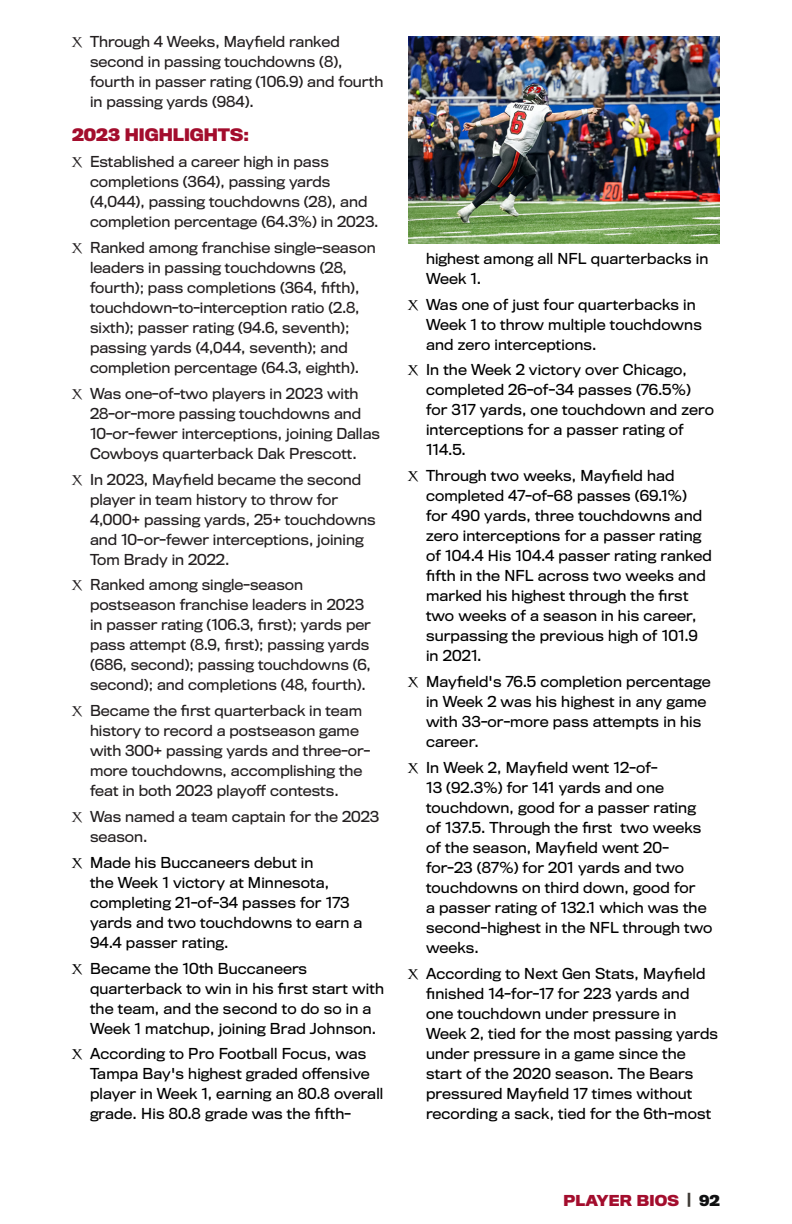
<style>
.page{position:relative;width:792px;height:1224px;background:#fff}
.page>*{position:absolute;margin:0;border:0;box-sizing:border-box;transform-origin:0 0}
.Player_headers{font:700 16px "Titling Gothic FB";color:#a30d2d}
.t1{font:14px/20px "Titling Gothic FB";letter-spacing:.01em;color:#000}
.t2{font:14px/20px "Titling Gothic FB";color:#231f20}
.t3{font:700 14px "Titling Gothic FB";letter-spacing:.01em;color:#a30d2d}
.s1{font-family:"Charlemagne Std";font-weight:700}
.s2{color:#3e3a35}
.s3{color:#101112}
</style>
<div class="page">
<img style="left:408px;top:36px;width:312px;height:208px">
<p class="t2" style="left:90px;top:32px;width:295px;text-indent:-18px"><span class="s1">X</span> Through 4 Weeks, Mayfield ranked second in passing touchdowns (8), fourth in passer rating (106.9) and fourth in passing yards (984).</p>
<p class="Player_headers" style="left:72px;top:125px;width:179px">2023 HIGHLIGHTS:</p>
<p class="t2" style="left:90px;top:152px;width:290px;text-indent:-18px"><span class="s1">X</span> Established a career high in pass completions (364), passing yards (4,044), passing touchdowns (28), and completion percentage (64.3%) in 2023.</p>
<p class="t2" style="left:90px;top:238px;width:287px;text-indent:-18px"><span class="s1">X</span> Ranked among franchise single-season leaders in passing touchdowns (28, fourth); pass completions (364, fifth), touchdown-to-interception ratio (2.8, sixth); passer rating (94.6, seventh); passing yards (4,044, seventh); and completion percentage (64.3, eighth).</p>
<p class="t2" style="left:90px;top:383px;width:292px;text-indent:-18px"><span class="s1">X</span> Was one-of-two players in 2023 with 28-or-more passing touchdowns and 10-or-fewer interceptions, joining Dallas Cowboys quarterback Dak Prescott.</p>
<p class="t2" style="left:90px;top:469px;width:287px;text-indent:-18px"><span class="s1">X</span> In 2023, Mayfield became the second player in team history to throw for 4,000+ passing yards, 25+ touchdowns and 10-or-fewer interceptions, joining Tom Brady in 2022.</p>
<p class="t2" style="left:90px;top:575px;width:282px;text-indent:-18px"><span class="s1">X</span> Ranked among single-season postseason franchise leaders in 2023 in passer rating (106.3, first); yards per pass attempt (8.9, first); passing yards (686, second); passing touchdowns (6, second); and completions (48, fourth).</p>
<p class="t2" style="left:90px;top:701px;width:282px;text-indent:-18px"><span class="s1">X</span> Became the first quarterback in team history to record a postseason game with 300+ passing yards and three-or&shy;more touchdowns, accomplishing the feat in both 2023 playoff contests.</p>
<p class="t2" style="left:90px;top:807px;width:291px;text-indent:-18px"><span class="s1">X</span> Was named a team captain for the 2023 season.</p>
<p class="t1" style="left:90px;top:852px;width:274px;text-indent:-18px"><span class="s1">X</span> Made his Buccaneers debut in<br>the Week 1 victory at Minnesota, completing 21-of-34 passes for 173 yards and two touchdowns to earn a<br>94.4 passer rating.</p>
<p class="t1" style="left:90px;top:958px;width:295px;text-indent:-18px"><span class="s1">X</span> Became the 10th Buccaneers quarterback to win in his first start with the team, and the second to do so in a Week 1 matchup, joining Brad Johnson.</p>
<p class="t1" style="left:90px;top:1044px;width:295px;text-indent:-18px"><span class="s1">X</span> According to Pro Football Focus, was Tampa Bay's highest graded offensive player in Week 1, earning an 80.8 overall grade. His 80.8 grade was the fifth-</p>
<p class="t1" style="left:426px;top:249px;width:284px">highest among all NFL quarterbacks in<br>Week 1.</p>
<p class="t1" style="left:426px;top:294px;width:277px;text-indent:-18px"><span class="s1">X</span> Was one of just four quarterbacks in<br>Week 1 to throw multiple touchdowns and zero interceptions.</p>
<p class="t1" style="left:426px;top:360px;width:290px;text-indent:-18px"><span class="s1">X</span> In the Week 2 victory over Chicago, completed 26-of-34 passes (76.5%) for 317 yards, one touchdown and zero interceptions for a passer rating of<br>114.5.</p>
<p class="t1" style="left:426px;top:466px;width:287px;text-indent:-18px"><span class="s1">X</span> Through two weeks, Mayfield had completed 47-of-68 passes (69.1%) for 490 yards, three touchdowns and zero interceptions for a passer rating of 104.4 His 104.4 passer rating ranked fifth in the NFL across two weeks and marked his highest through the first two weeks of a season in his career, surpassing the previous high of 101.9 in 2021.</p>
<p class="t1" style="left:426px;top:672px;width:286px;text-indent:-18px"><span class="s1">X</span> Mayfield's 76.5 completion percentage in Week 2 was his highest in any game with 33-or-more pass attempts in his career.</p>
<p class="t1" style="left:426px;top:757px;width:288px;text-indent:-18px"><span class="s1">X</span> In Week 2, Mayfield went 12-of-<br>13 (92.3%) for 141 yards and one touchdown, good for a passer rating of 137.5. Through the first two weeks of the season, Mayfield went 20- for-23 (87%) for 201 yards and two touchdowns on third down, good for<br>a passer rating of 132.1 which was the second-highest in the NFL through two weeks.</p>
<p class="t1" style="left:426px;top:963px;width:294px;text-indent:-18px"><span class="s1">X</span> According to Next Gen Stats, Mayfield finished 14-for-17 for 223 yards and one touchdown under pressure in Week 2, tied for the most passing yards under pressure in a game since the start of the 2020 season. The Bears pressured Mayfield 17 times without recording a sack, tied for the 6th-most</p>
<p class="t3" style="left:564px;top:1191px;width:158px">PLAYER BIOS <span class="s2">|</span> <span class="s3">92</span></p>
</div>
